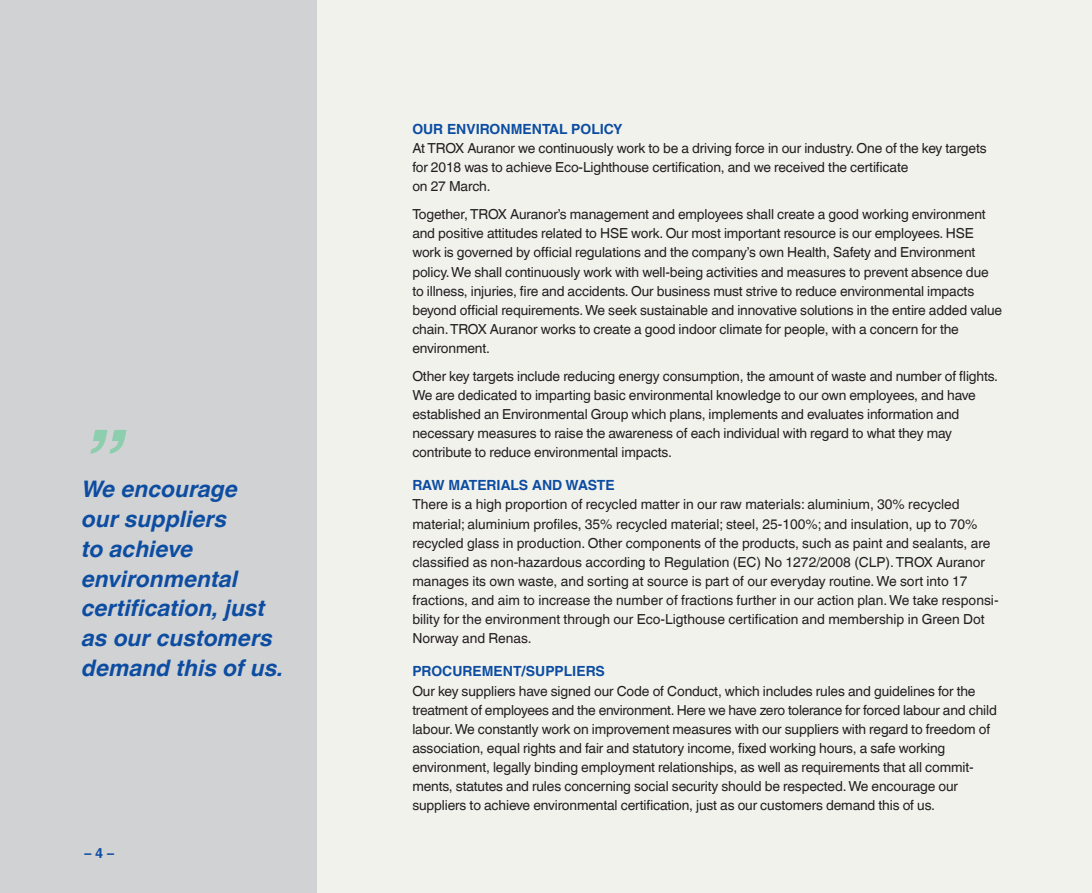
<style>
.page{position:relative;width:1092px;height:893px;background:#fff}
.page>*{position:absolute;margin:0;border:0;box-sizing:border-box;transform-origin:0 0}
.Ingress{font:italic 700 87.5px "TROX Helvetica";color:#8cceae}
.Ingress-2{font:italic 700 22.75px/29.8px "TROX Helvetica";color:#0d4da1}
.Mellomtittel_brød{font:700 14px "TROX Helvetica";color:#0d4da1}
.Brødtekst{font:700 14px "TROX Helvetica";color:#0d4da1}
.Ingress-3{font:700 14px "TROX Helvetica";color:#0d4da1}
.Brødtekst-2{font:13.83px/19.1px "TROX Helvetica";letter-spacing:-.01em;color:#231f20}
</style>
<div class="page">
<div style="left:0;top:0;width:1091px;height:893px;background:#f2f2ed"></div>
<div style="left:0;top:0;width:316px;height:893px;background:#d1d2d4"></div>
<p class="Ingress" style="left:82px;top:411px;width:43px">”</p>
<p class="Ingress-2" style="left:82px;top:475px;width:203px">We encourage<br>our suppliers<br>to achieve environmental certification, just as our customers demand this of us.</p>
<p class="Ingress-3" style="left:84px;top:845px;width:31px">– 4 –</p>
<p class="Brødtekst" style="left:412px;top:121px;width:211px">OUR ENVIRONMENTAL POLICY</p>
<p class="Brødtekst-2" style="left:412px;top:139px;width:575px">At TROX Auranor we continuously work to be a driving force in our industry. One of the key targets for 2018 was to achieve Eco-Lighthouse certification, and we received the certificate<br>on 27 March.</p>
<p class="Brødtekst-2" style="left:412px;top:205px;width:591px">Together, TROX Auranor’s management and employees shall create a good working environment and positive attitudes related to HSE work. Our most important resource is our employees. HSE work is governed by official regulations and the company’s own Health, Safety and Environment policy. We shall continuously work with well-being activities and measures to prevent absence due to illness, injuries, fire and accidents. Our business must strive to reduce environmental impacts beyond official requirements. We seek sustainable and innovative solutions in the entire added value chain. TROX Auranor works to create a good indoor climate for people, with a concern for the environment.</p>
<p class="Brødtekst-2" style="left:412px;top:366px;width:587px">Other key targets include reducing energy consumption, the amount of waste and number of flights.<br>We are dedicated to imparting basic environmental knowledge to our own employees, and have established an Environmental Group which plans, implements and evaluates information and necessary measures to raise the awareness of each individual with regard to what they may contribute to reduce environmental impacts.</p>
<p class="Mellomtittel_brød" style="left:412px;top:477px;width:204px">RAW MATERIALS AND WASTE</p>
<p class="Brødtekst-2" style="left:412px;top:495px;width:587px">There is a high proportion of recycled matter in our raw materials: aluminium, 30% recycled material; aluminium profiles, 35% recycled material; steel, 25-100%; and insulation, up to 70% recycled glass in production. Other components of the products, such as paint and sealants, are classified as non-hazardous according to Regulation (EC) No 1272/2008 (CLP). TROX Auranor manages its own waste, and sorting at source is part of our everyday routine. We sort into 17 fractions, and aim to increase the number of fractions further in our action plan. We take responsi&shy;bility for the environment through our Eco-Ligthouse certification and membership in Green Dot Norway and Renas.</p>
<p class="Mellomtittel_brød" style="left:412px;top:663px;width:194px">PROCUREMENT/SUPPLIERS</p>
<p class="Brødtekst-2" style="left:412px;top:681px;width:586px">Our key suppliers have signed our Code of Conduct, which includes rules and guidelines for the treatment of employees and the environment. Here we have zero tolerance for forced labour and child labour. We constantly work on improvement measures with our suppliers with regard to freedom of association, equal rights and fair and statutory income, fixed working hours, a safe working environment, legally binding employment relationships, as well as requirements that all commit&shy;ments, statutes and rules concerning social security should be respected. We encourage our suppliers to achieve environmental certification, just as our customers demand this of us.</p>
</div>
